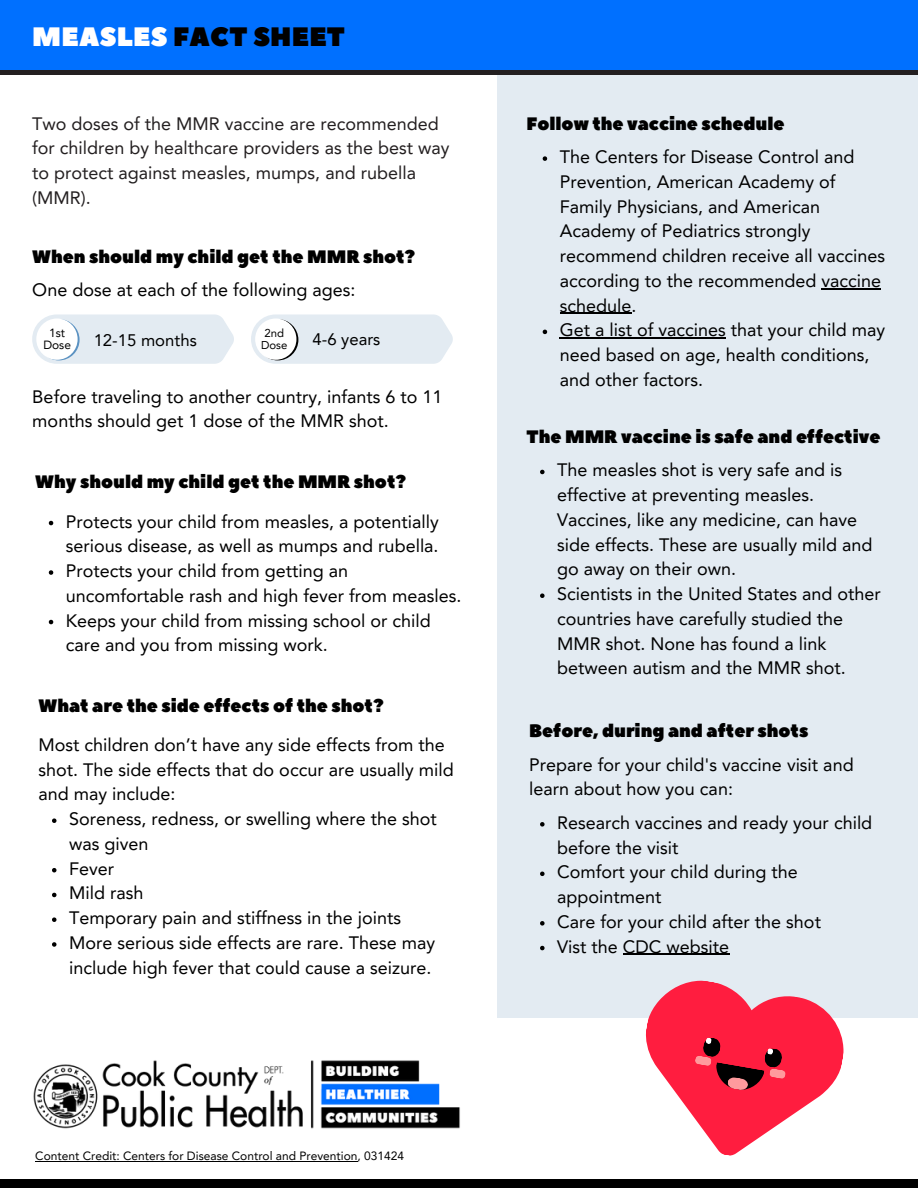
<style>
.page{position:relative;width:918px;height:1188px;background:#fff}
.page>*{position:absolute;margin:0;border:0;box-sizing:border-box;transform-origin:0 0}
.t1{font:26.55px "Peace Sans";letter-spacing:.01em;color:#000}
.t2{font:18px/24.8px "Avenir LT Pro";color:#000}
.t3{font:18px "Peace Sans";color:#000}
.t4{font:18px/24.8px "Avenir LT Pro";color:#231f20}
.t5{font:16.65px "Avenir LT Pro";color:#000}
.t6{font:12px/12.6px "Avenir LT Pro";color:#000;text-align:center}
.t7{font:11.4px "Avenir LT Pro";color:#000}
.s1{color:#fff}
</style>
<div class="page">
<div style="left:0;top:0;width:918px;height:72px;background:#0070ff"></div>
<div style="left:0;top:1180px;width:918px;height:8px;background:#000"></div>
<img style="left:33px;top:1060px;width:427px;height:69px">
<div style="left:497px;top:72px;width:421px;height:946px;background:#e3ebf2"></div>
<svg style="left:32px;top:314px;width:202px;height:50px;background:#e5ecf3"></svg>
<svg style="left:38px;top:319px;width:42px;height:41px"></svg>
<div style="left:36px;top:319px;width:42px;height:41px;background:#fff;border-radius:50%"></div>
<svg style="left:251px;top:314px;width:201px;height:50px;background:#e4ebf2"></svg>
<svg style="left:257px;top:319px;width:41px;height:41px"></svg>
<div style="left:255px;top:319px;width:41px;height:41px;background:#fff;border-radius:50%"></div>
<hr style="left:0;top:70px;width:918px;height:4px;background:#231f20">
<svg style="left:645px;top:980px;width:199px;height:176px"></svg>
<svg style="left:49px;top:521px;width:4px;height:4px"></svg>
<svg style="left:49px;top:570px;width:4px;height:5px"></svg>
<svg style="left:49px;top:620px;width:4px;height:4px"></svg>
<svg style="left:52px;top:818px;width:5px;height:5px"></svg>
<svg style="left:52px;top:868px;width:5px;height:4px"></svg>
<svg style="left:52px;top:893px;width:5px;height:4px"></svg>
<svg style="left:52px;top:917px;width:5px;height:5px"></svg>
<svg style="left:52px;top:942px;width:5px;height:5px"></svg>
<svg style="left:540px;top:822px;width:5px;height:5px"></svg>
<svg style="left:540px;top:872px;width:5px;height:4px"></svg>
<svg style="left:540px;top:921px;width:5px;height:5px"></svg>
<svg style="left:540px;top:946px;width:5px;height:4px"></svg>
<hr style="left:623px;top:954px;width:106px;height:1px;background:#000">
<svg style="left:540px;top:470px;width:5px;height:4px"></svg>
<svg style="left:540px;top:593px;width:5px;height:5px"></svg>
<svg style="left:543px;top:156px;width:4px;height:5px"></svg>
<hr style="left:822px;top:288px;width:59px;height:1px;background:#000">
<hr style="left:560px;top:313px;width:71px;height:1px;background:#000">
<svg style="left:543px;top:330px;width:4px;height:4px"></svg>
<hr style="left:560px;top:337px;width:166px;height:2px;background:#000">
<hr style="left:35px;top:1161px;width:323px;height:1px;background:#000">
<p class="t1" style="left:32px;top:19px;width:314px"><span class="s1">MEASLES</span> FACT SHEET</p>
<p class="t4" style="left:32px;top:113px;width:419px">Two doses of the MMR vaccine are recommended for children by healthcare providers as the best way to protect against measles, mumps, and rubella (MMR).</p>
<h2 class="t3" style="left:32px;top:244px;width:385px">When should my child get the MMR shot?</h2>
<p class="t2" style="left:32px;top:279px;width:325px">One dose at each of the following ages:</p>
<p class="t6" style="left:43px;top:327px;width:29px">1st<br>Dose</p>
<p class="t5" style="left:94px;top:333px;width:105px">12-15 months</p>
<p class="t7" style="left:265px;top:329px;width:21px">2nd</p>
<h2 class="t7" style="left:261px;top:341px;width:28px">Dose</h2>
<p class="t5" style="left:313px;top:333px;width:69px">4-6 years</p>
<h2 class="t2" style="left:32px;top:386px;width:412px">Before traveling to another country, infants 6 to 11 months should get 1 dose of the MMR shot.</h2>
<p class="t3" style="left:35px;top:470px;width:372px">Why should my child get the MMR shot?</p>
<p class="t2" style="left:66px;top:511px;width:374px">Protects your child from measles, a potentially serious disease, as well as mumps and rubella.</p>
<p class="t2" style="left:66px;top:560px;width:397px">Protects your child from getting an uncomfortable rash and high fever from measles.</p>
<p class="t2" style="left:66px;top:610px;width:366px">Keeps your child from missing school or child care and you from missing work.</p>
<h2 class="t3" style="left:39px;top:694px;width:347px">What are the side effects of the shot?</h2>
<h2 class="t2" style="left:39px;top:734px;width:417px">Most children don’t have any side effects from the shot. The side effects that do occur are usually mild and may include:</h2>
<h2 class="t2" style="left:69px;top:808px;width:369px">Soreness, redness, or swelling where the shot was given<br>Fever<br>Mild rash</h2>
<p class="t2" style="left:69px;top:907px;width:334px">Temporary pain and stiffness in the joints</p>
<h2 class="t2" style="left:69px;top:932px;width:368px">More serious side effects are rare. These may include high fever that could cause a seizure.</h2>
<p class="t3" style="left:527px;top:111px;width:260px">Follow the vaccine schedule</p>
<p class="t2" style="left:560px;top:146px;width:327px">The Centers for Disease Control and<br>Prevention, American Academy of<br>Family Physicians, and American<br>Academy of Pediatrics strongly recommend children receive all vaccines according to the recommended vaccine schedule.</p>
<p class="t2" style="left:560px;top:319px;width:327px">Get a list of vaccines that your child may need based on age, health conditions, and other factors.</p>
<h2 class="t3" style="left:527px;top:425px;width:355px">The MMR vaccine is safe and effective</h2>
<p class="t2" style="left:557px;top:460px;width:317px">The measles shot is very safe and is effective at preventing measles.<br>Vaccines, like any medicine, can have side effects. These are usually mild and go away on their own.</p>
<p class="t2" style="left:557px;top:583px;width:325px">Scientists in the United States and other countries have carefully studied the MMR shot. None has found a link between autism and the MMR shot.</p>
<p class="t3" style="left:529px;top:719px;width:281px">Before, during and after shots</p>
<p class="t2" style="left:529px;top:754px;width:326px">Prepare for your child's vaccine visit and learn about how you can:</p>
<h2 class="t2" style="left:557px;top:812px;width:317px">Research vaccines and ready your child before the visit</h2>
<h2 class="t2" style="left:557px;top:861px;width:242px">Comfort your child during the appointment</h2>
<h2 class="t2" style="left:557px;top:911px;width:265px">Care for your child after the shot</h2>
<p class="t2" style="left:557px;top:936px;width:174px">Vist the CDC website</p>
<p class="t6" style="left:35px;top:1151px;width:370px">Content Credit: Centers for Disease Control and Prevention, 031424</p>
</div>
